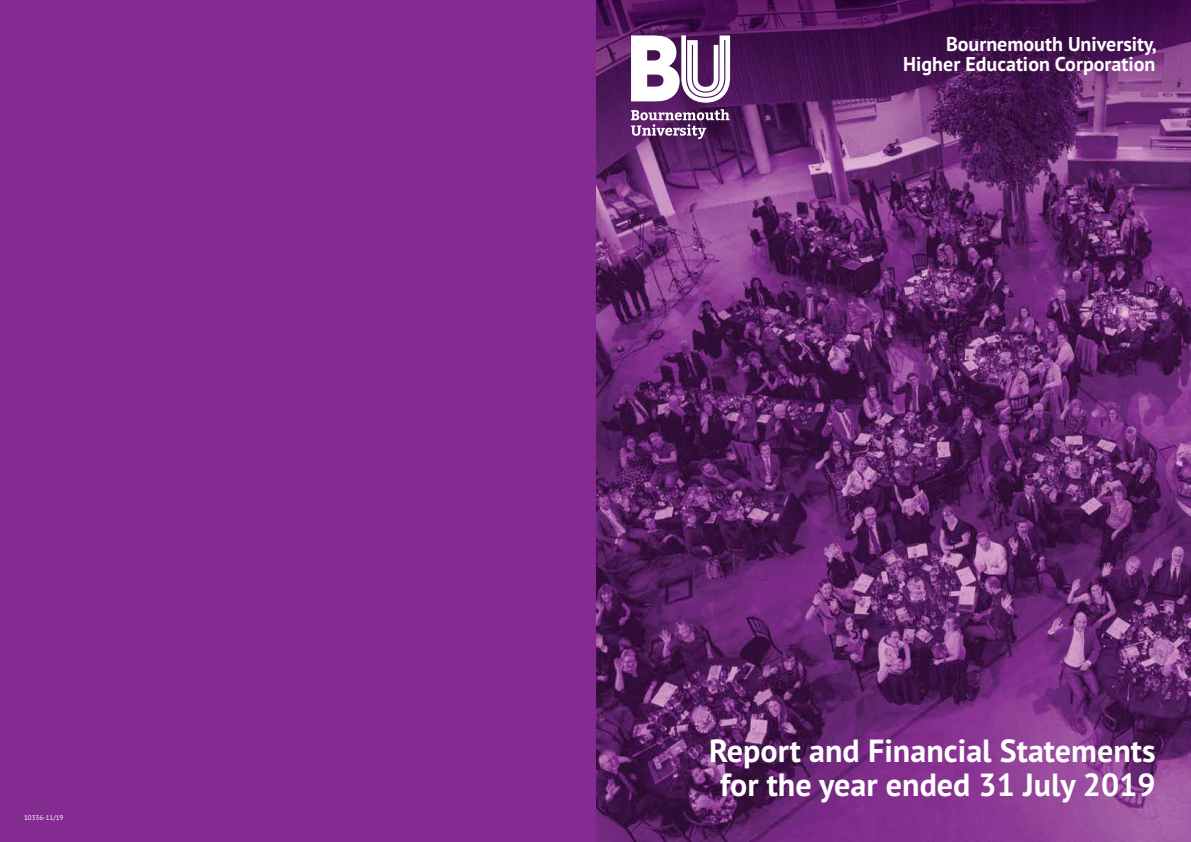
<style>
.page{position:relative;width:1191px;height:842px;background:#fff}
.page>*{position:absolute;margin:0;border:0;box-sizing:border-box;transform-origin:0 0}
.t1{font:700 32.1px/34.4px "PT Sans Pro";color:#fff;text-align:center}
.t2{font:700 20px/20px "PT Sans Pro";color:#fff;text-align:right}
.t3{font:7px "PT Sans Pro";color:#fff}
</style>
<div class="page">
<img style="left:595px;top:164px;width:596px;height:678px">
<svg style="left:595px;top:0;width:596px;height:164px;background:#592262"></svg>
<div style="left:0;top:0;width:595px;height:842px;background:#842b91"></div>
<svg style="left:631px;top:109px;width:98px;height:30px"></svg>
<svg style="left:631px;top:35px;width:99px;height:68px"></svg>
<p class="t3" style="left:24px;top:812px;width:41px">10336-11/19</p>
<p class="t2" style="left:903px;top:33px;width:255px">Bournemouth University,<br>Higher Education Corporation</p>
<p class="t1" style="left:709px;top:733px;width:448px">Report and Financial Statements for the year ended 31 July 2019</p>
</div>
